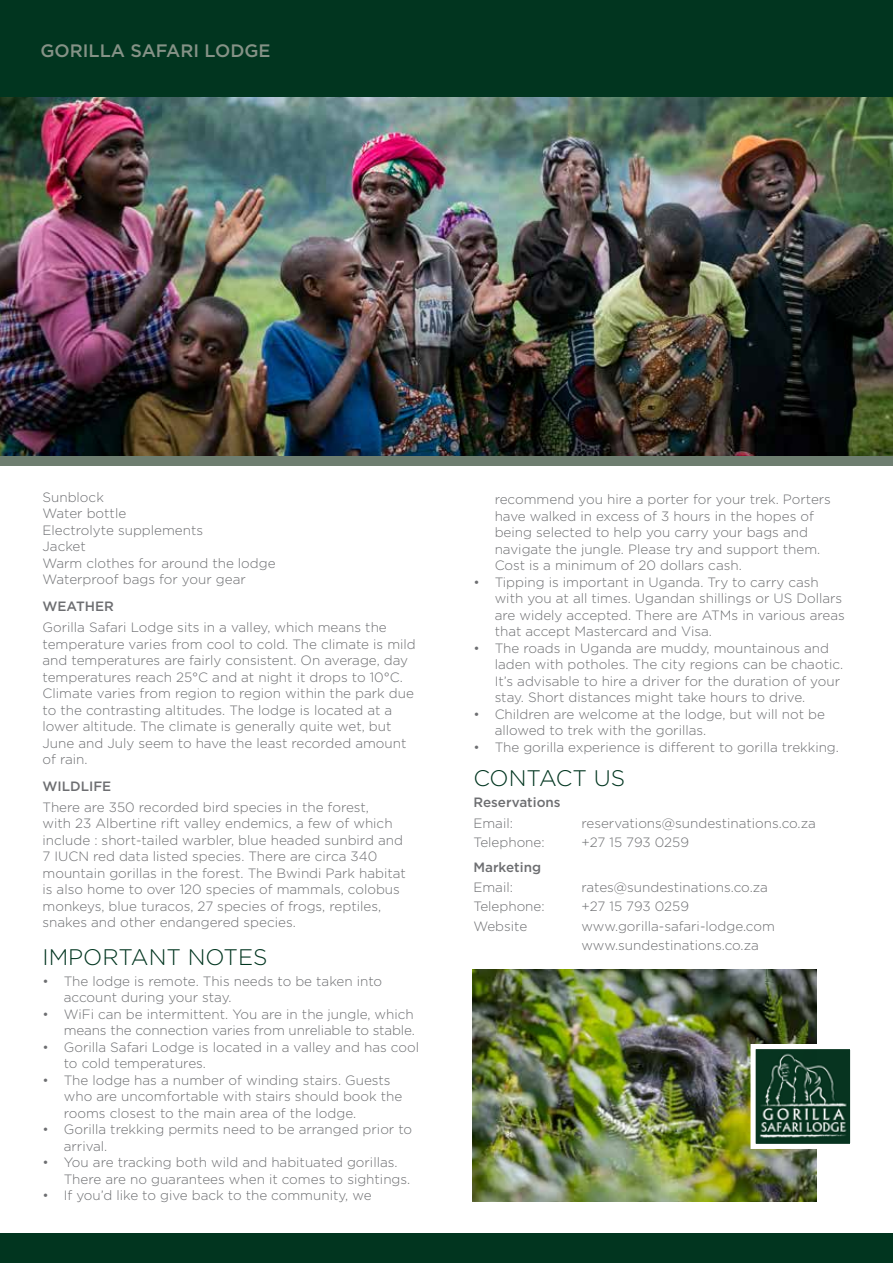
<style>
.page{position:relative;width:893px;height:1263px;background:#fff}
.page>*{position:absolute;margin:0;border:0;box-sizing:border-box;transform-origin:0 0}
.t1{font:300 22.5px "Gotham";color:#01351f}
.t2{font:500 18px "Gotham";color:#859286}
.t3{font:300 13.5px/16.5px "Gotham";color:#6d6e71}
.t4{font:500 13.5px "Gotham";color:#6d6e71}
</style>
<div class="page">
<div style="left:0;top:1233px;width:893px;height:30px;background:#01351f"></div>
<img style="left:0;top:96px;width:893px;height:360px">
<div style="left:0;top:456px;width:893px;height:9px;background:#6e7e70"></div>
<div style="left:0;top:0;width:893px;height:96px;background:#01351f"></div>
<img style="left:472px;top:969px;width:344px;height:232px">
<img style="left:756px;top:1050px;width:93px;height:93px">
<div style="left:750px;top:1044px;width:105px;height:105px;border:5px solid #fff"></div>
<h2 class="t2" style="left:40px;top:38px;width:232px">GORILLA SAFARI LODGE</h2>
<p class="t3" style="left:43px;top:489px;width:235px">Sunblock<br>Water bottle<br>Electrolyte supplements<br>Jacket<br>Warm clothes for around the lodge<br>Waterproof bags for your gear</p>
<p class="t4" style="left:43px;top:598px;width:73px">WEATHER</p>
<p class="t3" style="left:43px;top:619px;width:375px">Gorilla Safari Lodge sits in a valley, which means the temperature varies from cool to cold. The climate is mild and temperatures are fairly consistent. On average, day temperatures reach 25°C and at night it drops to 10°C.<br>Climate varies from region to region within the park due to the contrasting altitudes. The lodge is located at a lower altitude. The climate is generally quite wet, but June and July seem to have the least recorded amount of rain.</p>
<p class="t4" style="left:43px;top:778px;width:70px">WILDLIFE</p>
<p class="t3" style="left:43px;top:798px;width:365px">There are 350 recorded bird species in the forest,<br>with 23 Albertine rift valley endemics, a few of which include : short-tailed warbler, blue headed sunbird and 7 IUCN red data listed species. There are circa 340 mountain gorillas in the forest. The Bwindi Park habitat is also home to over 120 species of mammals, colobus monkeys, blue turacos, 27 species of frogs, reptiles, snakes and other endangered species.</p>
<h1 class="t1" style="left:43px;top:943px;width:227px">IMPORTANT NOTES</h1>
<p class="t3" style="left:64px;top:972px;width:320px;text-indent:-21px">• The lodge is remote. This needs to be taken into account during your stay.</p>
<p class="t3" style="left:43px;top:1005px;width:374px;text-align:right">• WiFi can be intermittent. You are in the jungle, which means the connection varies from unreliable to stable.</p>
<p class="t3" style="left:64px;top:1038px;width:357px;text-indent:-21px">• Gorilla Safari Lodge is located in a valley and has cool to cold temperatures.</p>
<p class="t3" style="left:64px;top:1071px;width:340px;text-indent:-21px">• The lodge has a number of winding stairs. Guests who are uncomfortable with stairs should book the rooms closest to the main area of the lodge.</p>
<p class="t3" style="left:64px;top:1121px;width:350px;text-indent:-21px">• Gorilla trekking permits need to be arranged prior to arrival.</p>
<p class="t3" style="left:64px;top:1154px;width:348px;text-indent:-21px">• You are tracking both wild and habituated gorillas.<br>There are no guarantees when it comes to sightings.</p>
<p class="t3" style="left:43px;top:1187px;width:331px">• If you’d like to give back to the community, we</p>
<p class="t3" style="left:495px;top:491px;width:338px">recommend you hire a porter for your trek. Porters have walked in excess of 3 hours in the hopes of being selected to help you carry your bags and navigate the jungle. Please try and support them.<br>Cost is a minimum of 20 dollars cash.</p>
<p class="t3" style="left:495px;top:573px;width:352px;text-indent:-21px">• Tipping is important in Uganda. Try to carry cash with you at all times. Ugandan shillings or US Dollars are widely accepted. There are ATMs in various areas that accept Mastercard and Visa.</p>
<p class="t3" style="left:495px;top:639px;width:350px;text-indent:-21px">• The roads in Uganda are muddy, mountainous and laden with potholes. The city regions can be chaotic.<br>It’s advisable to hire a driver for the duration of your stay. Short distances might take hours to drive.</p>
<p class="t3" style="left:495px;top:705px;width:332px;text-indent:-21px">• Children are welcome at the lodge, but will not be allowed to trek with the gorillas.</p>
<p class="t3" style="left:473px;top:738px;width:367px">• The gorilla experience is different to gorilla trekking.</p>
<h1 class="t1" style="left:473px;top:764px;width:153px">CONTACT US</h1>
<p class="t4" style="left:473px;top:793px;width:89px">Reservations</p>
<p class="t3" style="left:473px;top:814px;width:41px">Email:</p>
<p class="t3" style="left:581px;top:814px;width:236px">reservations@sundestinations.co.za</p>
<p class="t3" style="left:473px;top:834px;width:73px">Telephone:</p>
<p class="t3" style="left:581px;top:834px;width:109px">+27 15 793 0259</p>
<p class="t4" style="left:473px;top:858px;width:69px">Marketing</p>
<p class="t3" style="left:473px;top:878px;width:41px">Email:</p>
<p class="t3" style="left:581px;top:878px;width:188px">rates@sundestinations.co.za</p>
<p class="t3" style="left:473px;top:898px;width:73px">Telephone:</p>
<p class="t3" style="left:581px;top:898px;width:109px">+27 15 793 0259</p>
<p class="t3" style="left:473px;top:917px;width:55px">Website</p>
<p class="t3" style="left:581px;top:916px;width:195px;line-height:19.5px">www.gorilla-safari-lodge.com www.sundestinations.co.za</p>
</div>
